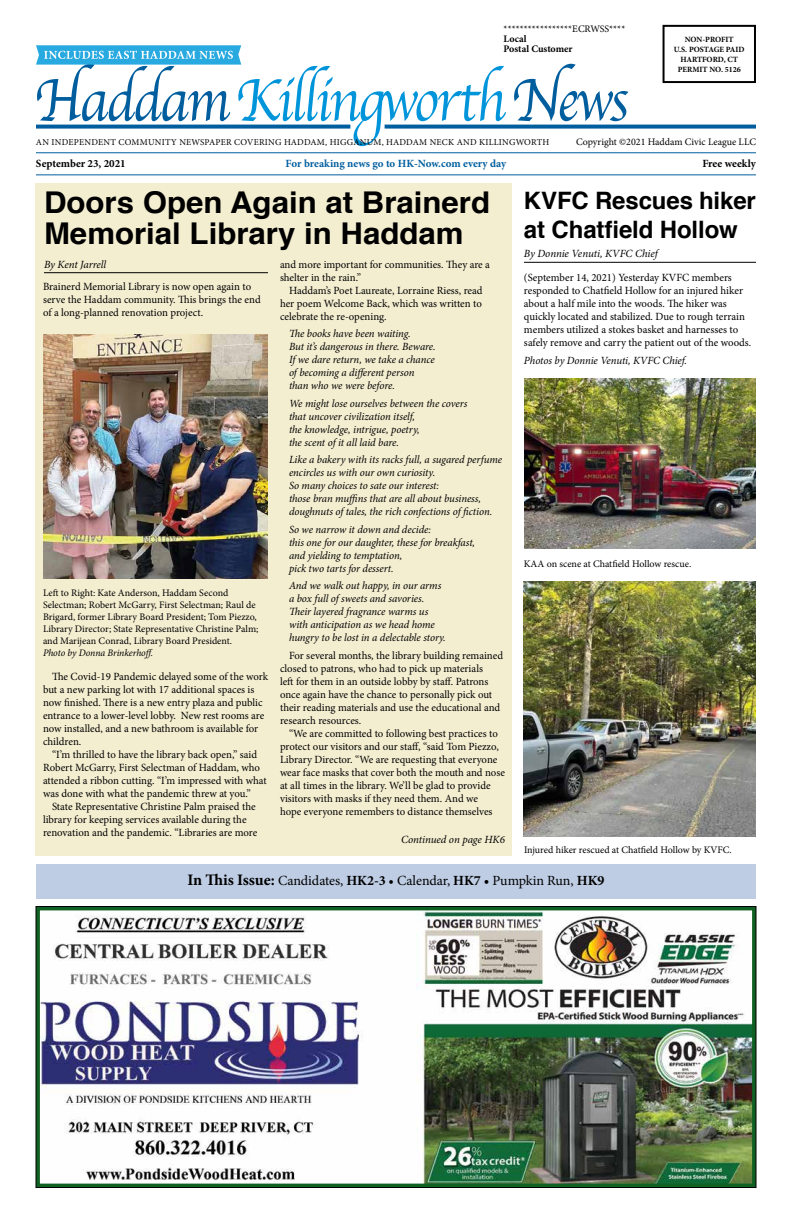
<style>
.page{position:relative;width:792px;height:1224px;background:#fff}
.page>*{position:absolute;margin:0;border:0;box-sizing:border-box;transform-origin:0 0}
.t1{font:700 30px/31px "Helvetica";color:#000;scale:1.04 1}
.t2{font:700 24px/29px "Helvetica";letter-spacing:-.005em;color:#000}
.t3{font:14px "Minion Pro";letter-spacing:-.005em;color:#000}
.t4{font:11px/13px "Minion Pro";letter-spacing:-.005em;color:#000}
.t5{font:italic 11px/13px "Minion Pro";letter-spacing:-.01em;color:#000}
.t6{font:700 11px "Minion Pro";letter-spacing:-.005em;color:#005e9e}
.t7{font:700 11px "Minion Pro";color:#000}
.t8{font:10px/12px "Minion Pro";color:#000}
.t9{font:italic 10px "Minion Pro";letter-spacing:-.01em;color:#000}
.t10{font:700 10px/10px "Minion Pro";color:#000}
.t11{font:9px "Minion Pro";letter-spacing:.025em;color:#000}
.t12{font:700 8px/10px "Minion Pro";color:#000;text-align:center}
.s1{font-weight:700;font-size:16px}
.s2{font-weight:700}
</style>
<div class="page">
<div style="left:36px;top:184px;width:476px;height:672px;background:#f4eed1"></div>
<svg style="left:514px;top:64px;width:115px;height:57px"></svg>
<div style="left:36px;top:864px;width:720px;height:35px;background:#becde4"></div>
<svg style="left:36px;top:45px;width:470px;height:101px"></svg>
<hr style="left:36px;top:152px;width:720px;height:1px;background:#005e9e">
<hr style="left:36px;top:174px;width:720px;height:1px;background:#005e9e">
<svg style="left:36px;top:125px;width:314px;height:4px"></svg>
<svg style="left:385px;top:125px;width:371px;height:4px"></svg>
<div style="left:663px;top:25px;width:93px;height:58px;border:2px solid #000"></div>
<hr style="left:44px;top:272px;width:224px;height:1px;background:#000">
<img style="left:41px;top:912px;width:710px;height:271px">
<div style="left:36px;top:907px;width:720px;height:281px;border:4px solid #116123"></div>
<hr style="left:524px;top:262px;width:232px;height:1px;background:#000">
<img style="left:43px;top:334px;width:225px;height:245px">
<img style="left:524px;top:581px;width:232px;height:256px">
<img style="left:524px;top:378px;width:232px;height:171px">
<p class="t8" style="left:504px;top:23px;width:123px">*****************ECRWSS****</p>
<p class="t10" style="left:504px;top:34px;width:70px">Local<br>Postal Customer</p>
<p class="t12" style="left:674px;top:34px;width:72px">NON-PROFIT<br>U.S. POSTAGE PAID<br>HARTFORD, CT<br>PERMIT NO. 5126</p>
<p class="t11" style="left:36px;top:136px;width:515px">AN INDEPENDENT COMMUNITY NEWSPAPER COVERING HADDAM, HIGGANUM, HADDAM NECK AND KILLINGWORTH</p>
<p class="t8" style="left:576px;top:136px;width:181px">Copyright ©2021 Haddam Civic League LLC</p>
<p class="t7" style="left:36px;top:155px;width:91px">September 23, 2021</p>
<p class="t6" style="left:286px;top:155px;width:222px">For breaking news go to HK-Now.com every day</p>
<p class="t7" style="left:702px;top:155px;width:55px">Free weekly</p>
<h1 class="t1" style="left:44px;top:188px;width:430px">Doors Open Again at Brainerd<br>Memorial Library in Haddam</h1>
<p class="t5" style="left:44px;top:258px;width:64px">By Kent Jarrell</p>
<p class="t4" style="left:280px;top:258px;width:211px">and more important for communities. They are a shelter in the rain.”</p>
<p class="t4" style="left:280px;top:284px;width:204px;text-align:justify;text-indent:9px">Haddam’s Poet Laureate, Lorraine Riess, read her poem Welcome Back, which was written to celebrate the re-opening.</p>
<p class="t5" style="left:289px;top:327px;width:148px">The books have been waiting.<br>But it’s dangerous in there. Beware.<br>If we dare return, we take a chance of becoming a different person than who we were before.</p>
<p class="t5" style="left:289px;top:397px;width:180px">We might lose ourselves between the covers that uncover civilization itself,<br>the knowledge, intrigue, poetry,<br>the scent of it all laid bare.</p>
<p class="t5" style="left:289px;top:453px;width:215px">Like a bakery with its racks full, a sugared perfume encircles us with our own curiosity.<br>So many choices to sate our interest:<br>those bran muffins that are all about business, doughnuts of tales, the rich confections of fiction.</p>
<p class="t5" style="left:289px;top:523px;width:188px">So we narrow it down and decide:<br>this one for our daughter, these for breakfast, and yielding to temptation,<br>pick two tarts for dessert.</p>
<p class="t5" style="left:289px;top:579px;width:158px">And we walk out happy, in our arms a box full of sweets and savories.<br>Their layered fragrance warms us with anticipation as we head home hungry to be lost in a delectable story.</p>
<p class="t4" style="left:280px;top:649px;width:225px;text-indent:9px">For several months, the library building remained closed to patrons, who had to pick up materials<br>left for them in an outside lobby by staff. Patrons once again have the chance to personally pick out their reading materials and use the educational and research resources.</p>
<p class="t4" style="left:280px;top:727px;width:226px;text-indent:9px">“We are committed to following best practices to protect our visitors and our staff, “said Tom Piezzo, Library Director. “We are requesting that everyone wear face masks that cover both the mouth and nose at all times in the library. We’ll be glad to provide visitors with masks if they need them. And we<br>hope everyone remembers to distance themselves</p>
<p class="t4" style="left:43px;top:280px;width:219px">Brainerd Memorial Library is now open again to serve the Haddam community. This brings the end of a long-planned renovation project.</p>
<p class="t8" style="left:43px;top:587px;width:217px">Left to Right: Kate Anderson, Haddam Second Selectman; Robert McGarry, First Selectman; Raul de Brigard, former Library Board President; Tom Piezzo, Library Director; State Representative Christine Palm; and Marijean Conrad, Library Board President.</p>
<p class="t9" style="left:43px;top:646px;width:112px">Photo by Donna Brinkerhoff.</p>
<p class="t4" style="left:43px;top:670px;width:227px;text-indent:9px">The Covid-19 Pandemic delayed some of the work but a new parking lot with 17 additional spaces is now finished. There is a new entry plaza and public entrance to a lower-level lobby. New rest rooms are now installed, and a new bathroom is available for children.</p>
<p class="t4" style="left:43px;top:748px;width:225px;text-indent:9px">“I’m thrilled to have the library back open,” said Robert McGarry, First Selectman of Haddam, who attended a ribbon cutting. “I’m impressed with what was done with what the pandemic threw at you.”</p>
<p class="t4" style="left:43px;top:800px;width:216px;text-indent:9px">State Representative Christine Palm praised the library for keeping services available during the renovation and the pandemic. “Libraries are more</p>
<p class="t5" style="left:401px;top:833px;width:105px">Continued on page HK6</p>
<h2 class="t2" style="left:524px;top:186px;width:233px">KVFC Rescues hiker at Chatfield Hollow</h2>
<p class="t4" style="left:524px;top:271px;width:229px">(September 14, 2021) Yesterday KVFC members responded to Chatfield Hollow for an injured hiker about a half mile into the woods. The hiker was quickly located and stabilized. Due to rough terrain members utilized a stokes basket and harnesses to safely remove and carry the patient out of the woods.</p>
<p class="t5" style="left:524px;top:354px;width:165px">Photos by Donnie Venuti, KVFC Chief.</p>
<p class="t5" style="left:524px;top:247px;width:135px">By Donnie Venuti, KVFC Chief</p>
<p class="t8" style="left:524px;top:558px;width:169px">KAA on scene at Chatfield Hollow rescue.</p>
<p class="t8" style="left:524px;top:844px;width:209px">Injured hiker rescued at Chatfield Hollow by KVFC.</p>
<p class="t3" style="left:188px;top:871px;width:418px"><span class="s1">In This Issue:</span> Candidates, <span class="s2">HK2-3</span> • Calendar, <span class="s2">HK7 •</span> Pumpkin Run, <span class="s2">HK9</span></p>
</div>
